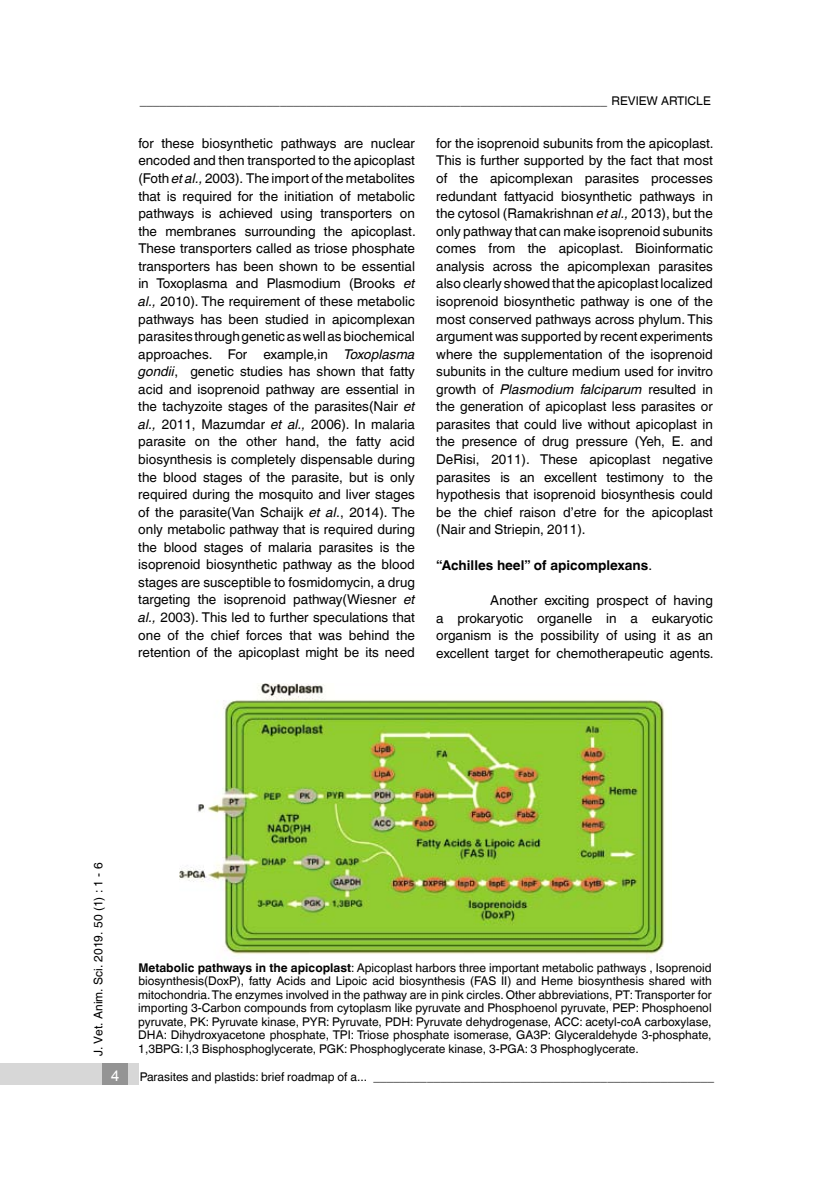
<style>
.page{position:relative;width:830px;height:1191px;background:#fff}
.page>*{position:absolute;margin:0;border:0;box-sizing:border-box;transform-origin:0 0}
.t1{font:15px "Arial";color:#fff}
.t2{font:13.5px/17.5px "Helvetica World";color:#000;text-align:justify}
.t3{font:700 13.5px "Helvetica World";color:#000}
.t4{font:12px/13.5px "Helvetica World";color:#000;text-align:justify}
.t5{font:12px "Helvetica";color:#000}
.s1{font-style:italic}
.s2{font-weight:400}
.s3{font-weight:700}
</style>
<div class="page">
<img style="left:179px;top:683px;width:487px;height:277px">
<div style="left:0;top:1063px;width:138px;height:21px;background:#d7d7d7"></div>
<div style="left:102px;top:1063px;width:26px;height:21px;background:#949494"></div>
<p class="t4" style="left:140px;top:94px;width:572px">______________________________________________________________________ Review Article</p>
<p class="t2" style="left:138px;top:134px;width:279px">for these biosynthetic pathways are nuclear encoded and then transported to the apicoplast (Foth <span class="s1">et al.,</span> 2003). The import of the metabolites that is required for the initiation of metabolic pathways is achieved using transporters on the membranes surrounding the apicoplast.<br>These transporters called as triose phosphate transporters has been shown to be essential in Toxoplasma and Plasmodium (Brooks <span class="s1">et al.,</span> 2010). The requirement of these metabolic pathways has been studied in apicomplexan parasites through genetic as well as biochemical approaches. For example,in <span class="s1">Toxoplasma gondii</span>, genetic studies has shown that fatty acid and isoprenoid pathway are essential in the tachyzoite stages of the parasites(Nair <span class="s1">et al.,</span> 2011, Mazumdar <span class="s1">et al.,</span> 2006). I n malaria parasite on the other hand, the fatty acid biosynthesis is completely dispensable during the blood stages of the parasite, but is only required during the mosquito and liver stages of the parasite(Van Schaijk <span class="s1">et al</span>., 2014). The only metabolic pathway that is required during the blood stages of malaria parasites is the isoprenoid biosynthetic pathway as the blood stages are susceptible to fosmidomycin, a drug targeting the isoprenoid pathway(Wiesner <span class="s1">et al.,</span> 2003). This led to further speculations that one of the chief forces that was behind the retention of the apicoplast might be its need</p>
<p class="t2" style="left:436px;top:134px;width:279px">for the isoprenoid subunits from the apicoplast.<br>This is further supported by the fact that most of the apicomplexan parasites processes redundant fattyacid biosynthetic pathways in the cytosol (Ramakrishnan <span class="s1">et al.,</span> 2013), but the only pathway that can make isoprenoid subunits comes from the apicoplast. Bioinformatic analysis across the apicomplexan parasites also clearly showed that the apicoplast localized isoprenoid biosynthetic pathway is one of the most conserved pathways across phylum. This argument was supported by recent experiments where the supplementation of the isoprenoid subunits in the culture medium used for invitro growth of <span class="s1">Plasmodium falciparum</span> resulted in the generation of apicoplast less parasites or parasites that could live without apicoplast in the presence of drug pressure (Yeh, E. and DeRisi, 2011). These apicoplast negative parasites is an excellent testimony to the hypothesis that isoprenoid biosynthesis could be the chief raison d’etre for the apicoplast (Nair and Striepin, 2011).</p>
<p class="t3" style="left:436px;top:557px;width:217px">“Achilles heel” of apicomplexans<span class="s2">.</span></p>
<p class="t2" style="left:436px;top:592px;width:279px;text-indent:54px">Another exciting prospect of having a prokaryotic organelle in a eukaryotic organism is the possibility of using it as an excellent target for chemotherapeutic agents.</p>
<p class="t5" style="left:91px;top:1056px;width:195px;rotate:-90deg">J. Vet. Anim. Sci. 2019. 50 (1) : 1 - 6</p>
<p class="t1" style="left:111px;top:1065px;width:10px">4</p>
<p class="t4" style="left:138px;top:960px;width:574px"><span class="s3">Metabolic pathways in the apicoplast</span>: Apicoplast harbors three important metabolic pathways , Isoprenoid biosynthesis(DoxP), fatty Acids and Lipoic acid biosynthesis (FAS II) and Heme biosynthesis shared with mitochondria. The enzymes involved in the pathway are in pink circles. Other abbreviations, PT: Transporter for importing 3-Carbon compounds from cytoplasm like pyruvate and Phosphoenol pyruvate, PEP: Phosphoenol pyruvate, PK: Pyruvate kinase, PYR: Pyruvate, PDH: Pyruvate dehydrogenase, ACC : acetyl-coA carboxylase, DHA: Dihydroxyacetone phosphate, TPI : Triose phosphate isomerase, GA3P: Glyceraldehyde 3-phosphate, 1,3BPG: I ,3 Bisphosphoglycerate, PGK: Phosphoglycerate kinase, 3-PGA: 3 Phosphoglycerate.</p>
<p class="t4" style="left:140px;top:1069px;width:575px">Parasites and plastids: brief roadmap of a... ___________________________________________________</p>
</div>
